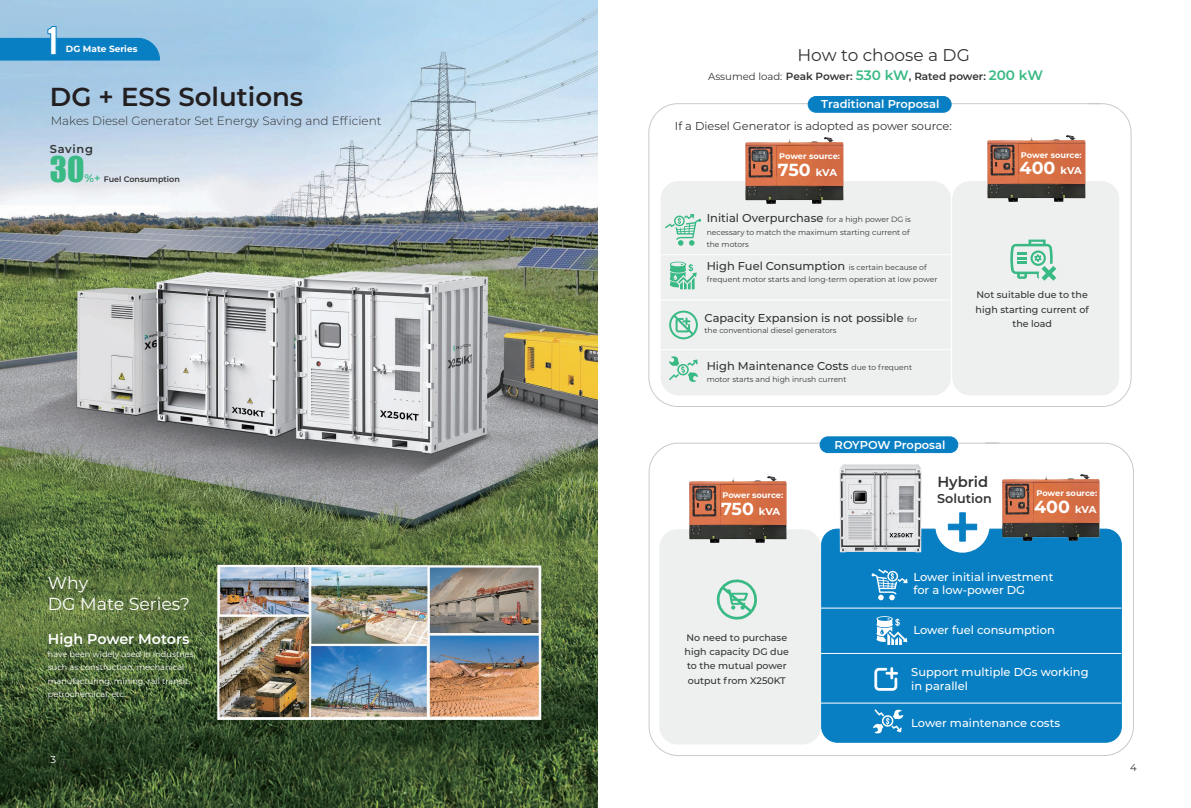
<style>
.page{position:relative;width:1191px;height:808px;background:#fff}
.page>*{position:absolute;margin:0;border:0;box-sizing:border-box;transform-origin:0 0}
.t1{font:32.5px "Impact";color:#39b984}
.t2{font:600 26px "Montserrat";color:#231f20}
.t3{font:700 17.5px "Montserrat";color:#fff}
.t4{font:17.4px/21.6px "Montserrat";color:#fff}
.t5{font:17px "Montserrat";color:#333334}
.t6{font:600 14.7px "Montserrat";color:#333334}
.t7{font:600 14.3px "Montserrat";color:#fff}
.t8{font:600 12.7px "Montserrat";color:#333334}
.t9{font:300 12px "Montserrat";color:#333334}
.t10{font:500 11.4px "Montserrat";color:#333334}
.t11{font:500 11.4px/12.4px "Montserrat";color:#fff}
.t12{font:11.4px "Montserrat";color:#343434}
.t13{font:600 11.4px "Montserrat";color:#fff}
.t14{font:600 11.4px "Montserrat";letter-spacing:.06em;color:#333334}
.t15{font:600 10.5px "Montserrat";letter-spacing:-.01em;color:#333334}
.t16{font:10px "Montserrat";color:#333334}
.t17{font:10px "Montserrat";color:#fff}
.t18{font:500 9.5px/14.3px "Montserrat";color:#333334;text-align:center}
.t19{font:700 9px "Montserrat";color:#fff}
.t20{font:8.2px/13.3px "Montserrat";color:#fff}
.t21{font:700 8.2px "Montserrat";letter-spacing:-.005em;color:#fff}
.t22{font:600 8px "Montserrat";color:#333334}
.t23{font:7.6px/12.4px "Montserrat";color:#333334}
.s1{font-size:11.1px;color:#39b984}
.s2{font-weight:400;font-size:10.1px}
.s3{font-size:13.6px;color:#39b984}
.s4{font-size:10.1px}
.s5{font-weight:400;font-size:7.6px}
</style>
<div class="page">
<img style="left:0;top:0;width:597px;height:808px">
<img style="left:217px;top:565px;width:324px;height:155px">
<div style="left:648px;top:103px;width:483px;height:304px;background:#fff;border:1px solid #c9cacc;border-radius:29px"></div>
<div style="left:821px;top:529px;width:300px;height:213px;background:#097fc3;border-radius:16px"></div>
<svg style="left:873px;top:709px;width:30px;height:25px"></svg>
<svg style="left:871px;top:569px;width:36px;height:31px"></svg>
<svg style="left:876px;top:616px;width:31px;height:29px"></svg>
<svg style="left:874px;top:667px;width:24px;height:24px"></svg>
<div style="left:952px;top:181px;width:167px;height:214px;background:#eef0f0;border-radius:18px"></div>
<div style="left:660px;top:181px;width:291px;height:214px;background:#eef0f0;border-radius:18px"></div>
<svg style="left:669px;top:261px;width:28px;height:28px"></svg>
<svg style="left:665px;top:214px;width:36px;height:32px"></svg>
<svg style="left:669px;top:311px;width:29px;height:28px"></svg>
<svg style="left:669px;top:356px;width:29px;height:26px"></svg>
<svg style="left:1010px;top:240px;width:46px;height:41px"></svg>
<hr style="left:651px;top:254px;width:300px;height:1px;background:#fff">
<hr style="left:651px;top:300px;width:300px;height:1px;background:#fff">
<hr style="left:651px;top:349px;width:300px;height:1px;background:#fff">
<img style="left:745px;top:137px;width:99px;height:67px">
<img style="left:987px;top:135px;width:99px;height:67px">
<div style="left:659px;top:529px;width:162px;height:215px;background:#eef0f0;border-radius:18px"></div>
<hr style="left:821px;top:608px;width:300px;height:1px;background:#fff">
<hr style="left:821px;top:653px;width:300px;height:1px;background:#fff">
<hr style="left:821px;top:702px;width:300px;height:1px;background:#fff">
<svg style="left:716px;top:579px;width:41px;height:41px"></svg>
<img style="left:689px;top:476px;width:98px;height:67px">
<img style="left:991px;top:474px;width:118px;height:67px">
<div style="left:935px;top:498px;width:54px;height:55px;background:#fff;border-radius:50%"></div>
<svg style="left:947px;top:512px;width:30px;height:30px"></svg>
<img style="left:821px;top:453px;width:126px;height:111px">
<div style="left:820px;top:437px;width:137px;height:16px;background:#097fc3;border-radius:8px"></div>
<div style="left:819px;top:436px;width:139px;height:17px;border:1px solid #097fc3;border-radius:8px"></div>
<div style="left:808px;top:97px;width:143px;height:15px;background:#097fc3;border-radius:8px"></div>
<div style="left:807px;top:96px;width:144px;height:17px;border:1px solid #097fc3;border-radius:8px"></div>
<svg style="left:0;top:25px;width:161px;height:36px;background:#469dd0"></svg>
<p class="t19" style="left:66px;top:42px;width:73px">DG Mate Series</p>
<h2 class="t2" style="left:50px;top:79px;width:255px">DG + ESS Solutions</h2>
<h3 class="t9" style="left:51px;top:112px;width:332px">Makes Diesel Generator Set Energy Saving and Efficient</h3>
<h3 class="t14" style="left:50px;top:141px;width:45px">Saving</h3>
<h1 class="t1" style="left:50px;top:144px;width:36px">30</h1>
<p class="t22" style="left:84px;top:174px;width:97px"><span class="s1">%+</span> Fuel Consumption</p>
<h3 class="t4" style="left:48px;top:571px;width:144px">Why<br>DG Mate Series?</h3>
<h3 class="t7" style="left:48px;top:628px;width:143px">High Power Motors</h3>
<p class="t20" style="left:48px;top:647px;width:149px">have been widely used in industries, such as construction, mechanical manufacturing, mining, rail transit, petrochemical, etc.</p>
<h3 class="t5" style="left:797px;top:43px;width:174px">How to choose a DG</h3>
<h3 class="t15" style="left:708px;top:69px;width:336px"><span class="s2">Assumed load:</span> Peak Power: <span class="s3">530 kW</span>, Rated power: <span class="s3">200 kW</span></h3>
<h3 class="t12" style="left:675px;top:118px;width:278px">If a Diesel Generator is adopted as power source:</h3>
<h3 class="t13" style="left:821px;top:96px;width:120px">Traditional Proposal</h3>
<p class="t21" style="left:779px;top:150px;width:62px">Power source:</p>
<h3 class="t3" style="left:778px;top:157px;width:61px">750 <span class="s4">kVA</span></h3>
<h3 class="t10" style="left:706px;top:210px;width:206px">Initial Overpurchase <span class="s5">for a high power DG is</span></h3>
<p class="t23" style="left:706px;top:225px;width:204px">necessary to match the maximum starting current of the motors</p>
<h3 class="t10" style="left:706px;top:258px;width:221px">High Fuel Consumption <span class="s5">is certain because of</span></h3>
<p class="t23" style="left:706px;top:273px;width:232px">frequent motor starts and long-term operation at low power</p>
<h3 class="t10" style="left:704px;top:310px;width:214px">Capacity Expansion is not possible <span class="s5">for</span></h3>
<p class="t23" style="left:704px;top:324px;width:134px">the conventional diesel generators</p>
<h3 class="t10" style="left:706px;top:358px;width:207px">High Maintenance Costs <span class="s5">due to frequent</span></h3>
<p class="t23" style="left:706px;top:373px;width:141px">motor starts and high inrush current</p>
<h3 class="t13" style="left:834px;top:437px;width:112px">ROYPOW Proposal</h3>
<p class="t21" style="left:1021px;top:149px;width:62px">Power source:</p>
<h3 class="t3" style="left:1019px;top:156px;width:64px">400 <span class="s4">kVA</span></h3>
<p class="t18" style="left:975px;top:287px;width:115px">Not suitable due to the high starting current of the load</p>
<h3 class="t6" style="left:937px;top:471px;width:52px">Hybrid</h3>
<h3 class="t8" style="left:937px;top:489px;width:56px">Solution</h3>
<p class="t21" style="left:1036px;top:487px;width:62px">Power source:</p>
<p class="t21" style="left:1035px;top:487px;width:62px">power source:</p>
<p class="t21" style="left:722px;top:489px;width:62px">Power source:</p>
<h3 class="t3" style="left:721px;top:496px;width:61px">750 <span class="s4">kVA</span></h3>
<h3 class="t3" style="left:1034px;top:494px;width:64px">400 <span class="s4">kVA</span></h3>
<p class="t21" style="left:727px;top:503px;width:62px">power source:</p>
<p class="t18" style="left:684px;top:630px;width:106px">No need to purchase high capacity DG due to the mutual power output from X250KT</p>
<h3 class="t11" style="left:913px;top:570px;width:141px">Lower initial investment for a low-power DG</h3>
<h3 class="t11" style="left:913px;top:623px;width:143px">Lower fuel consumption</h3>
<h3 class="t11" style="left:911px;top:664px;width:179px;line-height:14.3px">Support multiple DGs working in parallel</h3>
<h3 class="t11" style="left:911px;top:716px;width:150px">Lower maintenance costs</h3>
<h3 class="t17" style="left:51px;top:753px;width:7px">3</h3>
<h3 class="t16" style="left:63px;top:760px;width:5px">1</h3>
<h3 class="t16" style="left:1130px;top:760px;width:8px">4</h3>
</div>
